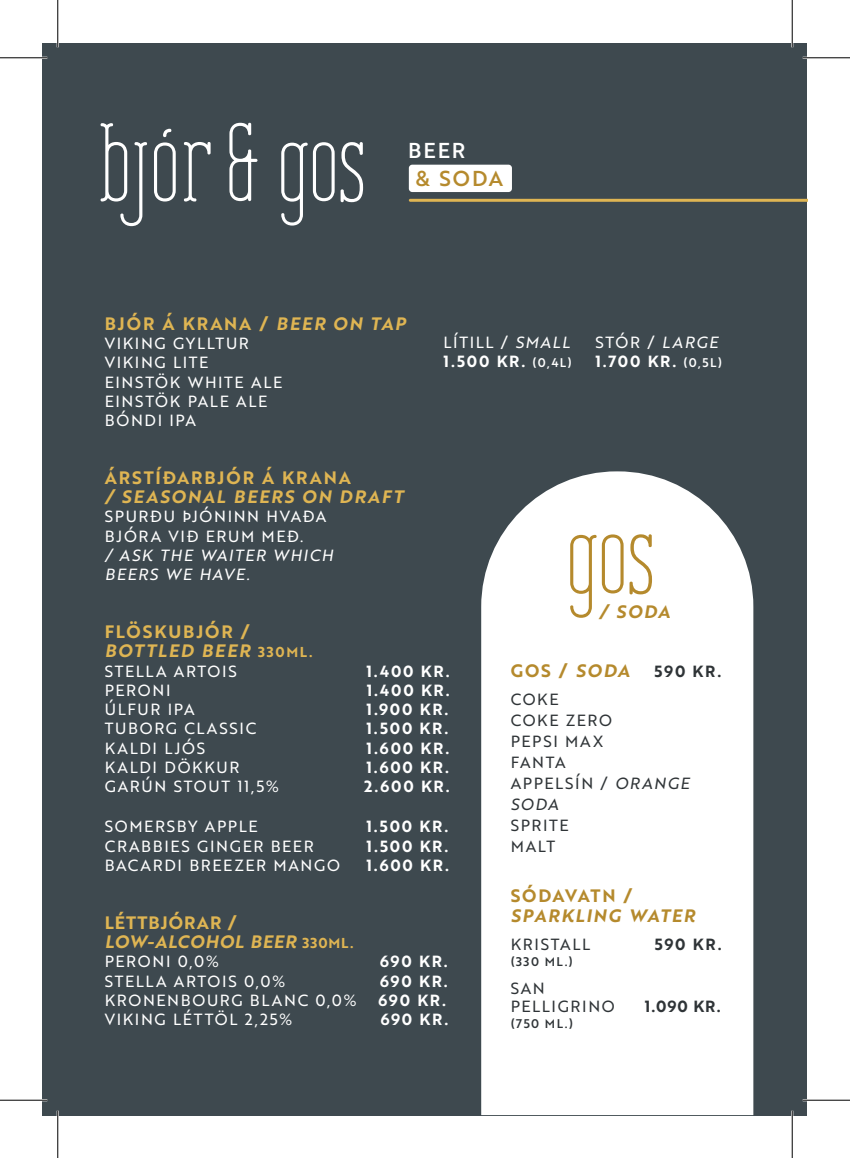
<style>
.page{position:relative;width:850px;height:1158px;background:#fff}
.page>*{position:absolute;margin:0;border:0;box-sizing:border-box;transform-origin:0 0}
.t1{font:21px "Brother 1816 Medium";color:#b58a2d}
.t2{font:21px "Brother 1816 Medium";color:#fff}
.t3{font:17.5px "Brother 1816 Bold";letter-spacing:.105em;color:#dfb553}
.t4{font:17.5px "Brother 1816 Bold Italic";letter-spacing:.105em;color:#dfb553}
.t5{font:17.5px "Brother 1816 Bold Italic";letter-spacing:.055em;color:#dfb553}
.t6{font:17.5px "Brother 1816 Bold Italic";letter-spacing:.1em;color:#b58a2d}
.t7{font:17.5px "Brother 1816 Bold";letter-spacing:.055em;color:#dfb553}
.t8{font:17.5px "Brother 1816 Bold";letter-spacing:.065em;color:#b58a2d}
.t9{font:17.5px "Brother 1816 Bold";letter-spacing:.095em;color:#b58a2d}
.t10{font:15.75px/19.2px "Brother 1816 Regular";letter-spacing:.105em;color:#fff}
.t11{font:15.75px "Brother 1816 Bold";letter-spacing:.11em;color:#fff}
.t12{font:15.75px/21px "Brother 1816 Regular";letter-spacing:.1em;color:#2f3437}
.t13{font:15.75px/19.2px "Brother 1816 Regular Italic";letter-spacing:.1em;color:#fff}
.t14{font:15.75px "Brother 1816 Bold";letter-spacing:.1em;color:#2f3437}
.t15{font:15.75px "Brother 1816 Regular Italic";color:#2f3437}
.t16{font:12.25px "Brother 1816 Medium";letter-spacing:.115em;color:#2f3437}
.s1{font-family:"Brother 1816 Bold Italic"}
.s2{font-family:"Brother 1816 Regular Italic"}
.s3{font-family:"Brother 1816 Medium";font-size:12.25px}
.s4{font-family:"Brother 1816 Bold";font-size:14px}
</style>
<div class="page">
<div style="left:43px;top:43px;width:764px;height:1071px;background:#3e494f"></div>
<svg style="left:409px;top:199px;width:398px;height:3px"></svg>
<div style="left:409px;top:165px;width:103px;height:27px;background:#fff;border-radius:3px"></div>
<svg style="left:184px;top:142px;width:27px;height:59px"></svg>
<svg style="left:281px;top:142px;width:82px;height:83px"></svg>
<svg style="left:154px;top:129px;width:22px;height:72px"></svg>
<svg style="left:101px;top:123px;width:46px;height:103px"></svg>
<svg style="left:229px;top:123px;width:28px;height:78px"></svg>
<div style="left:481px;top:471px;width:272px;height:643px;background:#fff"></div>
<svg style="left:629px;top:534px;width:23px;height:60px"></svg>
<svg style="left:602px;top:534px;width:21px;height:59px"></svg>
<svg style="left:570px;top:535px;width:26px;height:82px;background:#eadec5"></svg>
<hr style="left:0;top:57px;width:47px;height:2px;background:#fff">
<hr style="left:802px;top:57px;width:48px;height:2px;background:#fff">
<hr style="left:0;top:1098px;width:47px;height:3px;background:#fff">
<hr style="left:802px;top:1098px;width:48px;height:3px;background:#fff">
<hr style="left:57px;top:0;width:2px;height:47px;background:#fff">
<hr style="left:57px;top:1110px;width:2px;height:47px;background:#fff">
<hr style="left:791px;top:0;width:2px;height:47px;background:#fff">
<hr style="left:791px;top:1110px;width:2px;height:47px;background:#fff">
<hr style="left:0;top:57px;width:47px;height:1px;background:#000">
<hr style="left:802px;top:57px;width:48px;height:1px;background:#000">
<hr style="left:0;top:1099px;width:47px;height:1px;background:#000">
<hr style="left:802px;top:1099px;width:48px;height:1px;background:#000">
<hr style="left:57px;top:0;width:1px;height:47px;background:#000">
<hr style="left:57px;top:1110px;width:1px;height:47px;background:#000">
<hr style="left:792px;top:0;width:1px;height:47px;background:#000">
<hr style="left:792px;top:1110px;width:1px;height:47px;background:#000">
<h1 class="t2" style="left:408px;top:135px;width:59px">BEER</h1>
<h1 class="t1" style="left:416px;top:163px;width:89px">&amp; SODA</h1>
<p class="t3" style="left:105px;top:310px;width:302px">BJÓR Á KRANA / <span class="s1">BEER ON TAP</span></p>
<p class="t10" style="left:105px;top:333px;width:179px">VIKING GYLLTUR<br>VIKING LITE<br>EINSTÖK WHITE ALE<br>EINSTÖK PALE ALE<br>BÓNDI IPA</p>
<p class="t3" style="left:105px;top:464px;width:248px">ÁRSTÍÐARBJÓR Á KRANA</p>
<p class="t4" style="left:105px;top:483px;width:300px">/ SEASONAL BEERS ON DRAFT</p>
<p class="t10" style="left:105px;top:506px;width:223px">SPURÐU ÞJÓNINN HVAÐA<br>BJÓRA VIÐ ERUM MEÐ.</p>
<p class="t13" style="left:105px;top:545px;width:230px">/ ASK THE WAITER WHICH<br>BEERS WE HAVE.</p>
<p class="t10" style="left:443px;top:331px;width:128px">LÍTILL / <span class="s2">SMALL</span></p>
<p class="t11" style="left:443px;top:349px;width:130px">1.500 KR. <span class="s3">(0,4L)</span></p>
<p class="t10" style="left:595px;top:331px;width:124px">STÓR / <span class="s2">LARGE</span></p>
<p class="t11" style="left:595px;top:349px;width:128px">1.700 KR. <span class="s3">(0,5L)</span></p>
<p class="t3" style="left:105px;top:618px;width:146px">FLÖSKUBJÓR /</p>
<p class="t4" style="left:105px;top:637px;width:209px">BOTTLED BEER <span class="s4">330ML.</span></p>
<p class="t10" style="left:105px;top:660px;width:133px">STELLA ARTOIS</p>
<p class="t11" style="left:366px;top:658px;width:85px">1.400 KR.</p>
<p class="t10" style="left:105px;top:679px;width:67px">PERONI</p>
<p class="t11" style="left:367px;top:678px;width:85px">1.400 KR.</p>
<p class="t10" style="left:105px;top:699px;width:91px">ÚLFUR IPA</p>
<p class="t11" style="left:366px;top:697px;width:83px">1.900 KR.</p>
<p class="t10" style="left:105px;top:718px;width:153px">TUBORG CLASSIC</p>
<p class="t11" style="left:366px;top:716px;width:83px">1.500 KR.</p>
<p class="t10" style="left:105px;top:737px;width:102px">KALDI LJÓS</p>
<p class="t11" style="left:366px;top:735px;width:84px">1.600 KR.</p>
<p class="t10" style="left:105px;top:756px;width:136px">KALDI DÖKKUR</p>
<p class="t11" style="left:366px;top:755px;width:84px">1.600 KR.</p>
<p class="t10" style="left:105px;top:776px;width:176px">GARÚN STOUT 11,5%</p>
<p class="t11" style="left:364px;top:774px;width:87px">2.600 KR.</p>
<p class="t10" style="left:105px;top:816px;width:154px">SOMERSBY APPLE</p>
<p class="t11" style="left:366px;top:814px;width:83px">1.500 KR.</p>
<p class="t10" style="left:105px;top:835px;width:210px">CRABBIES GINGER BEER</p>
<p class="t11" style="left:366px;top:833px;width:83px">1.500 KR.</p>
<p class="t10" style="left:105px;top:854px;width:236px">BACARDI BREEZER MANGO</p>
<p class="t11" style="left:366px;top:853px;width:84px">1.600 KR.</p>
<p class="t7" style="left:105px;top:909px;width:133px">LÉTTBJÓRAR /</p>
<p class="t5" style="left:105px;top:928px;width:250px">LOW-ALCOHOL BEER <span class="s4">330ML.</span></p>
<p class="t10" style="left:105px;top:951px;width:116px">PERONI 0,0%</p>
<p class="t11" style="left:380px;top:949px;width:69px">690 KR.</p>
<p class="t10" style="left:105px;top:970px;width:182px">STELLA ARTOIS 0,0%</p>
<p class="t11" style="left:380px;top:968px;width:69px">690 KR.</p>
<p class="t10" style="left:105px;top:989px;width:253px">KRONENBOURG BLANC 0,0%</p>
<p class="t11" style="left:378px;top:987px;width:69px">690 KR.</p>
<p class="t10" style="left:105px;top:1008px;width:189px">VIKING LÉTTÖL 2,25%</p>
<p class="t11" style="left:380px;top:1007px;width:69px">690 KR.</p>
<p class="t6" style="left:599px;top:598px;width:72px">/ SODA</p>
<p class="t9" style="left:511px;top:657px;width:121px">GOS / <span class="s1">SODA</span></p>
<p class="t14" style="left:654px;top:658px;width:68px">590 KR.</p>
<p class="t12" style="left:511px;top:687px;width:180px">COKE<br>COKE ZERO<br>PEPSI MAX<br>FANTA<br>APPELSÍN / <span class="s2">ORANGE</span></p>
<p class="t15" style="left:511px;top:792px;width:49px">SODA</p>
<p class="t12" style="left:511px;top:813px;width:60px">SPRITE<br>MALT</p>
<p class="t8" style="left:511px;top:882px;width:123px">SÓDAVATN /</p>
<p class="t6" style="left:511px;top:902px;width:186px">SPARKLING WATER</p>
<p class="t12" style="left:511px;top:932px;width:81px">KRISTALL</p>
<p class="t14" style="left:655px;top:931px;width:68px">590 KR.</p>
<p class="t16" style="left:511px;top:951px;width:64px">(330 ML.)</p>
<p class="t12" style="left:511px;top:977px;width:106px;line-height:18.9px">SAN<br>PELLIGRINO</p>
<p class="t14" style="left:645px;top:994px;width:77px">1.090 KR.</p>
<p class="t16" style="left:511px;top:1014px;width:64px">(750 ML.)</p>
</div>
